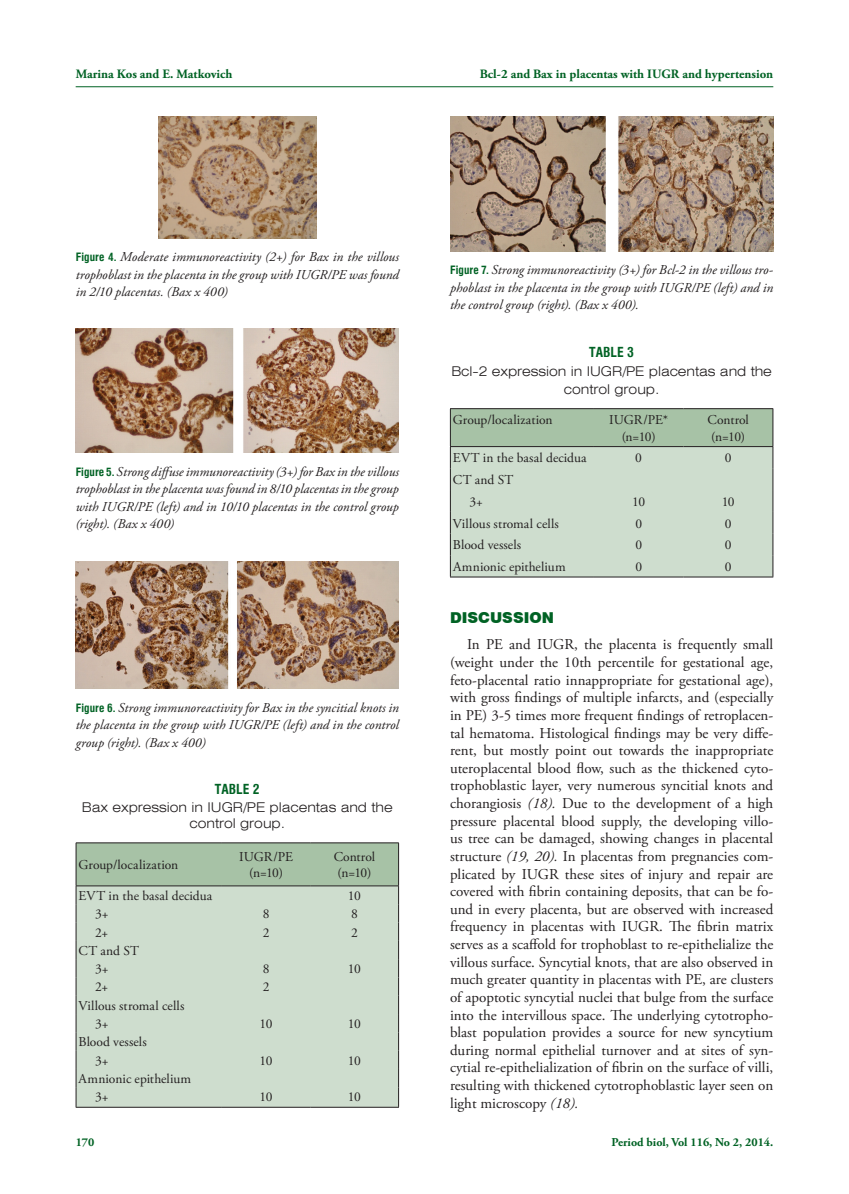
<style>
.page{position:relative;width:849px;height:1194px;background:#fff}
.page>*{position:absolute;margin:0;border:0;box-sizing:border-box;transform-origin:0 0}
.t1{font:15px/17.5px "Adobe Garamond Pro";color:#231f20;text-align:justify}
.t2{font:900 15px "Swiss 721 BT";color:#006224}
.t3{font:italic 13.5px/17.4px "Adobe Garamond Pro";letter-spacing:.005em;color:#231f20;text-align:justify}
.t4{font:13.5px/16.2px "Adobe Garamond Pro";letter-spacing:.005em;color:#231f20}
.t5{font:300 expanded 13.5px/16.2px "Swiss 721 BT";color:#231f20;text-align:center}
.t6{font:700 condensed 13.5px "Swiss 721 BT";color:#006224}
.t7{font:700 12.75px "Adobe Garamond Pro";color:#006224}
.t8{font:700 12px "Adobe Garamond Pro";color:#006224}
.s1{font-family:"Swiss 721 BT";font-weight:700;font-style:normal;font-stretch:condensed;font-size:11.25px;color:#006224}
.s2{font-style:italic}
</style>
<div class="page">
<hr style="left:76px;top:86px;width:697px;height:1px;background:#006224">
<img style="left:158px;top:116px;width:158px;height:122px">
<img style="left:76px;top:329px;width:323px;height:124px">
<img style="left:450px;top:116px;width:323px;height:135px">
<img style="left:76px;top:561px;width:323px;height:127px">
<svg style="left:76px;top:843px;width:323px;height:263px"></svg>
<hr style="left:76px;top:1106px;width:146px;height:1px;background:#231f20">
<hr style="left:222px;top:1106px;width:88px;height:1px;background:#231f20">
<hr style="left:310px;top:1106px;width:89px;height:1px;background:#231f20">
<hr style="left:76px;top:842px;width:146px;height:1px;background:#231f20">
<hr style="left:76px;top:842px;width:1px;height:43px;background:#231f20">
<hr style="left:222px;top:842px;width:88px;height:1px;background:#231f20">
<hr style="left:310px;top:842px;width:89px;height:1px;background:#231f20">
<hr style="left:398px;top:842px;width:1px;height:43px;background:#231f20">
<hr style="left:76px;top:885px;width:146px;height:1px;background:#231f20">
<hr style="left:222px;top:885px;width:88px;height:1px;background:#231f20">
<hr style="left:310px;top:885px;width:89px;height:1px;background:#231f20">
<svg style="left:450px;top:409px;width:323px;height:167px"></svg>
<hr style="left:450px;top:576px;width:144px;height:1px;background:#231f20">
<hr style="left:594px;top:576px;width:89px;height:1px;background:#231f20">
<hr style="left:683px;top:576px;width:90px;height:1px;background:#231f20">
<hr style="left:450px;top:408px;width:144px;height:1px;background:#231f20">
<hr style="left:450px;top:409px;width:1px;height:37px;background:#231f20">
<hr style="left:594px;top:408px;width:89px;height:1px;background:#231f20">
<hr style="left:683px;top:408px;width:90px;height:1px;background:#231f20">
<hr style="left:772px;top:409px;width:1px;height:37px;background:#231f20">
<hr style="left:450px;top:446px;width:144px;height:1px;background:#231f20">
<hr style="left:594px;top:446px;width:89px;height:1px;background:#231f20">
<hr style="left:683px;top:446px;width:90px;height:1px;background:#231f20">
<p class="t7" style="left:76px;top:66px;width:158px">Marina Kos and E. Matkovich</p>
<p class="t7" style="left:480px;top:66px;width:295px">Bcl-2 and Bax in placentas with IUGR and hypertension</p>
<p class="t3" style="left:76px;top:248px;width:325px"><span class="s1">Figure 4.</span> Moderate immunoreactivity (2+) for Bax in the villous trophoblast in the placenta in the group with IUGR/PE was found in 2/10 placentas. (Bax x 400)</p>
<p class="t3" style="left:76px;top:463px;width:325px"><span class="s1">Figure 5.</span> Strong diffuse immunoreactivity (3+) for Bax in the villous trophoblast in the placenta was found in 8/10 placentas in the group with IUGR/PE (left) and in 10/10 placentas in the control group (right). (Bax x 400)</p>
<p class="t3" style="left:76px;top:698px;width:325px"><span class="s1">Figure 6.</span> Strong immunoreactivity for Bax in the syncitial knots in the placenta in the group with IUGR/PE (left) and in the control group (right). (Bax x 400)</p>
<p class="t6" style="left:215px;top:780px;width:46px">Table 2</p>
<p class="t5" style="left:82px;top:798px;width:312px">Bax expression in IUGR/PE placentas and the control group.</p>
<p class="t4" style="left:79px;top:857px;width:101px">Group/localization</p>
<p class="t4" style="left:239px;top:849px;width:55px;text-align:center">IUGR/PE (n=10)</p>
<p class="t4" style="left:334px;top:849px;width:43px">Control (n=10)</p>
<p class="t4" style="left:79px;top:887px;width:135px">EVT in the basal decidua</p>
<p class="t4" style="left:348px;top:887px;width:14px">10</p>
<p class="t4" style="left:95px;top:906px;width:15px">3+</p>
<p class="t4" style="left:263px;top:906px;width:8px">8</p>
<p class="t4" style="left:351px;top:906px;width:8px">8</p>
<p class="t4" style="left:95px;top:924px;width:15px">2+</p>
<p class="t4" style="left:263px;top:924px;width:8px">2</p>
<p class="t4" style="left:351px;top:924px;width:8px">2</p>
<p class="t4" style="left:95px;top:941px;width:46px;line-height:18.3px;text-indent:-16px">CT and ST<br>3+</p>
<p class="t4" style="left:263px;top:960px;width:8px">8</p>
<p class="t4" style="left:348px;top:960px;width:14px">10</p>
<p class="t4" style="left:95px;top:979px;width:15px">2+</p>
<p class="t4" style="left:263px;top:979px;width:8px">2</p>
<p class="t4" style="left:95px;top:996px;width:91px;line-height:18.3px;text-indent:-16px">Villous stromal cells<br>3+</p>
<p class="t4" style="left:260px;top:1015px;width:14px">10</p>
<p class="t4" style="left:348px;top:1015px;width:14px">10</p>
<p class="t4" style="left:95px;top:1033px;width:53px;line-height:18.3px;text-indent:-16px">Blood vessels<br>3+</p>
<p class="t4" style="left:95px;top:1069px;width:98px;line-height:18.3px;text-indent:-16px">Amnionic epithelium<br>3+</p>
<p class="t4" style="left:260px;top:1052px;width:14px">10</p>
<p class="t4" style="left:348px;top:1052px;width:14px">10</p>
<p class="t4" style="left:260px;top:1089px;width:14px">10</p>
<p class="t4" style="left:348px;top:1089px;width:14px">10</p>
<p class="t3" style="left:450px;top:261px;width:325px"><span class="s1">Figure 7.</span> Strong immunoreactivity (3+) for Bcl-2 in the villous tro&shy;phoblast in the placenta in the group with IUGR/PE (left) and in the control group (right). (Bax x 400).</p>
<p class="t6" style="left:589px;top:344px;width:46px">Table 3</p>
<p class="t5" style="left:451px;top:362px;width:322px;line-height:18px">Bcl-2 expression in IUGR/PE placentas and the control group.</p>
<p class="t4" style="left:453px;top:412px;width:101px">Group/localization</p>
<p class="t4" style="left:609px;top:412px;width:60px;text-align:center">IUGR/PE* (n=10)</p>
<p class="t4" style="left:707px;top:412px;width:43px">Control (n=10)</p>
<p class="t4" style="left:453px;top:450px;width:135px">EVT in the basal decidua</p>
<p class="t4" style="left:635px;top:450px;width:8px">0</p>
<p class="t4" style="left:725px;top:450px;width:8px">0</p>
<p class="t4" style="left:469px;top:469px;width:46px;line-height:21.8px;text-indent:-16px">CT and ST<br>3+</p>
<p class="t4" style="left:632px;top:493px;width:14px">10</p>
<p class="t4" style="left:721px;top:493px;width:14px">10</p>
<p class="t4" style="left:453px;top:515px;width:107px">Villous stromal cells</p>
<p class="t4" style="left:635px;top:515px;width:8px">0</p>
<p class="t4" style="left:725px;top:515px;width:8px">0</p>
<p class="t4" style="left:453px;top:537px;width:70px">Blood vessels</p>
<p class="t4" style="left:635px;top:537px;width:8px">0</p>
<p class="t4" style="left:725px;top:537px;width:8px">0</p>
<p class="t4" style="left:453px;top:559px;width:114px">Amnionic epithelium</p>
<p class="t4" style="left:635px;top:559px;width:8px">0</p>
<p class="t4" style="left:725px;top:559px;width:8px">0</p>
<p class="t2" style="left:450px;top:608px;width:11px">DISC</p>
<p class="t2" style="left:490px;top:608px;width:63px">USSION</p>
<p class="t1" style="left:450px;top:636px;width:325px;text-indent:17px">In PE and IUGR, the placenta is frequently small (weight under the 10th percentile for gestational age, feto-placental ratio innappropriate for gestational age), with gross findings of multiple infarcts, and (especially in PE) 3-5 times more frequent findings of retroplacen&shy;tal hematoma. Histological findings may be very diffe&shy;rent, but mostly point out towards the inappropriate uteroplacental blood flow, such as the thickened cyto&shy;trophoblastic layer, very numerous syncitial knots and chorangiosis <span class="s2">(18).</span> Due to the development of a high pressure placental blood supply, the developing villo&shy;us tree can be damaged, showing changes in placental structure <span class="s2">(19, 20).</span> In placentas from pregnancies com&shy;plicated by IUGR these sites of injury and repair are covered with fibrin containing deposits, that can be fo&shy;und in every placenta, but are observed with increased frequency in placentas with IUGR. The fibrin matrix serves as a scaffold for trophoblast to re-epithelialize the villous surface. Syncytial knots, that are also observed in much greater quantity in placentas with PE, are clusters of apoptotic syncytial nuclei that bulge from the surface into the intervillous space. The underlying cytotropho&shy;blast population provides a source for new syncytium during normal epithelial turnover and at sites of syn&shy;cytial re-epithelialization of fibrin on the surface of villi, resulting with thickened cytotrophoblastic layer seen on light microscopy <span class="s2">(18).</span></p>
<p class="t8" style="left:76px;top:1134px;width:20px">170</p>
<p class="t8" style="left:611px;top:1134px;width:163px">Period biol, Vol 116, No 2, 2014.</p>
</div>
